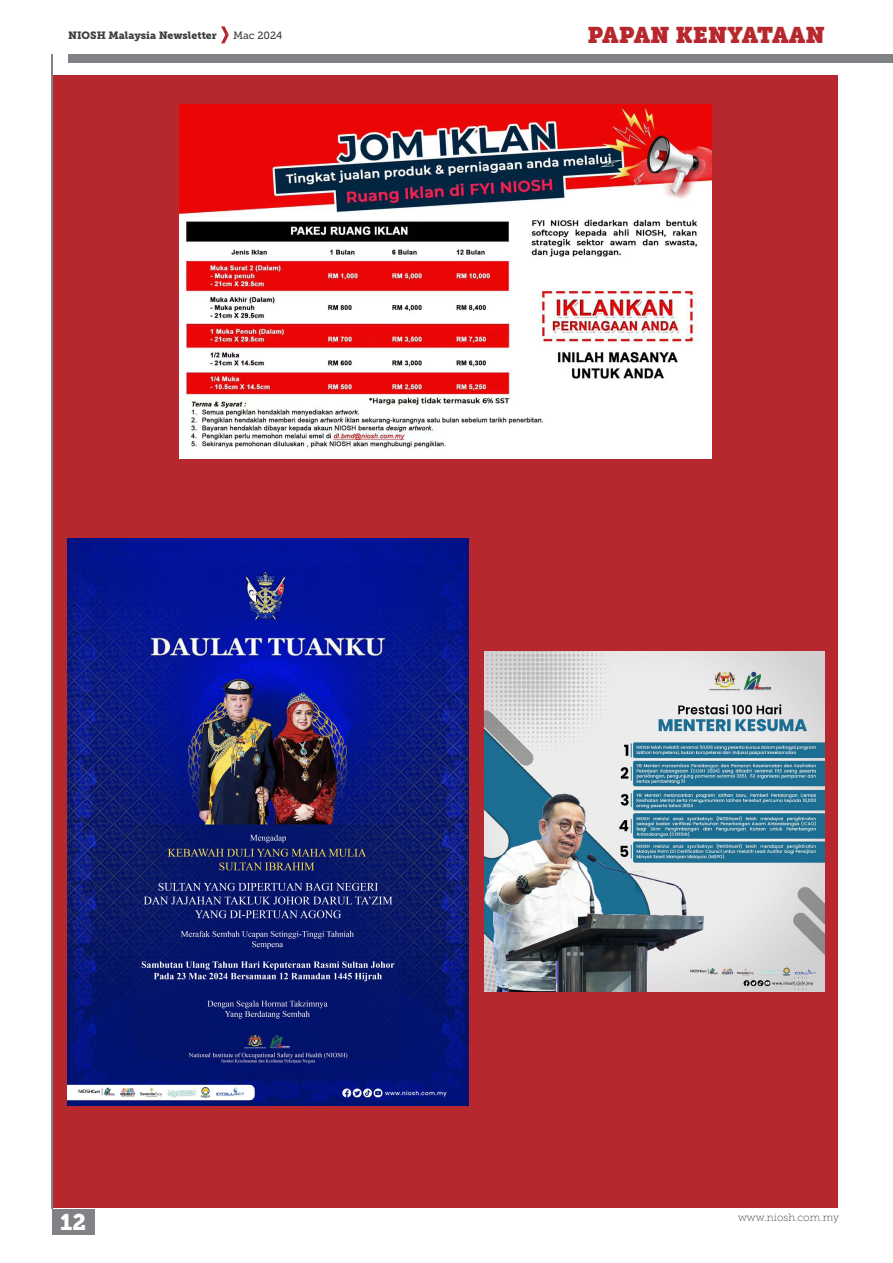
<style>
.page{position:relative;width:893px;height:1263px;background:#fff}
.page>*{position:absolute;margin:0;border:0;box-sizing:border-box;transform-origin:0 0}
.t1{font:22.5px "Museo Slab";color:#b6282d}
.t2{font:22.5px "Museo Slab 900";color:#fff}
.t3{font:10.5px "Museo Slab 900";color:#3e3e3f}
.t4{font:10.5px "Museo Slab 100";color:#3e3e3f}
.t5{font:10.5px "Museo Slab 500";color:#3e3e3f}
</style>
<div class="page">
<div style="left:53px;top:75px;width:785px;height:1133px;background:#b6282d"></div>
<hr style="left:52px;top:54px;width:1px;height:1155px;background:#808285">
<div style="left:52px;top:1209px;width:42px;height:25px;background:#808285"></div>
<div style="left:68px;top:54px;width:825px;height:9px;background:#808285"></div>
<svg style="left:221px;top:26px;width:8px;height:17px"></svg>
<img style="left:485px;top:652px;width:339px;height:339px">
<img style="left:180px;top:104px;width:531px;height:355px">
<img style="left:68px;top:538px;width:401px;height:567px">
<p class="t3" style="left:68px;top:29px;width:150px">NIOSH Malaysia Newsletter</p>
<h1 class="t1" style="left:587px;top:22px;width:239px">PAPAN KENYATAAN</h1>
<p class="t5" style="left:233px;top:29px;width:51px">Mac 2024</p>
<h1 class="t2" style="left:60px;top:1209px;width:27px">12</h1>
<p class="t4" style="left:738px;top:1212px;width:102px">www.niosh.com.my</p>
</div>
